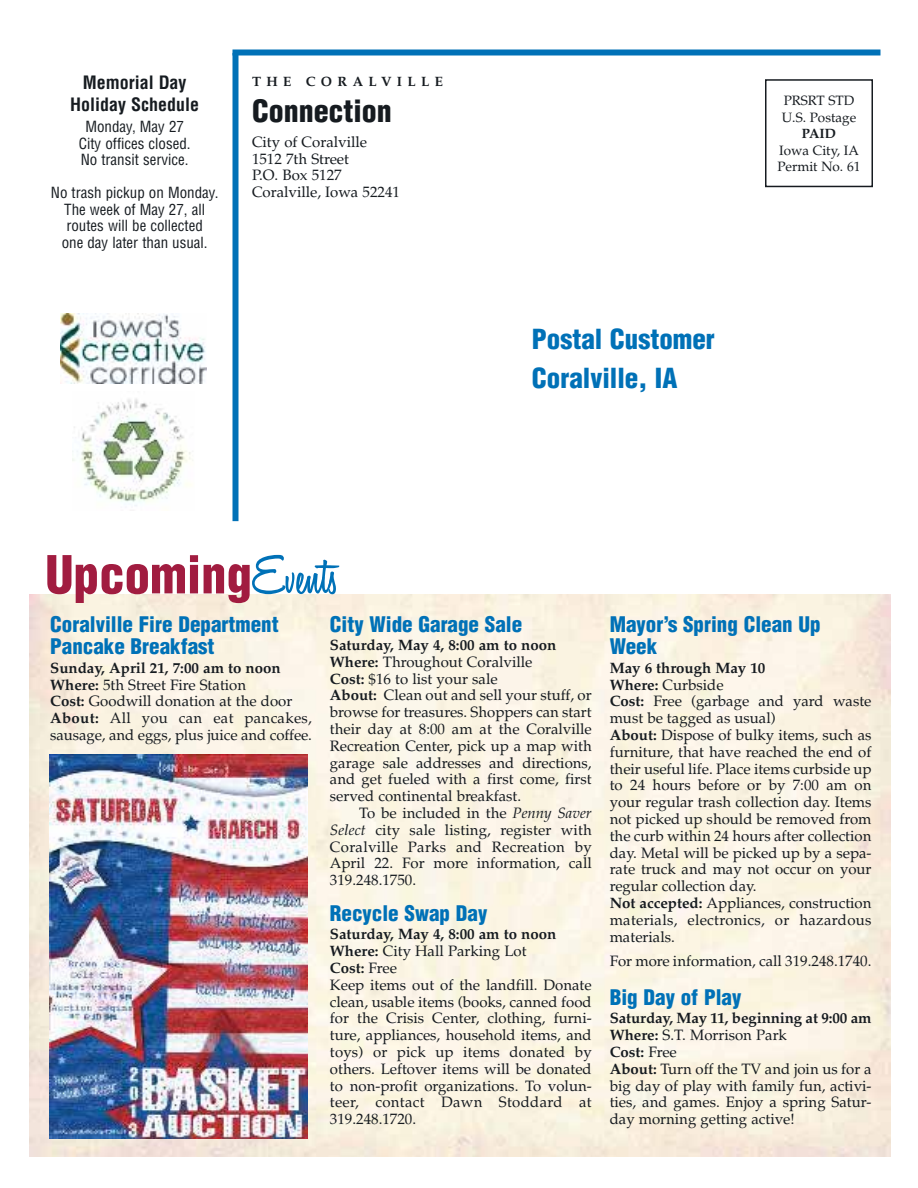
<style>
.page{position:relative;width:918px;height:1188px;background:#fff}
.page>*{position:absolute;margin:0;border:0;box-sizing:border-box;transform-origin:0 0}
.t1{font:900 condensed 51px "Helvetica";color:#a11c40}
.t2{font:900 condensed 30px "Helvetica";color:#161b20}
.t3{font:900 condensed 27px/39px "Helvetica";color:#0071b7}
.t4{font:900 condensed 21px/22.8px "Helvetica";color:#0071b7}
.t5{font:700 condensed 18px/22.5px "Helvetica";color:#161b20;text-align:center}
.t6{font:15px/16.8px "Palatino";color:#161b20}
.t7{font:condensed 15px/16.5px "Helvetica";color:#161b20;text-align:center}
.t8{font:13.5px/16.5px "Palatino";color:#161b20}
.t9{font:700 13.5px "Palatino";letter-spacing:.4em;color:#161b20}
.s1{font-family:"Honey Script";font-weight:600;font-stretch:normal;font-size:57px;color:#0071b7}
.s2{font-weight:700}
.s3{font-style:italic}
</style>
<div class="page">
<img style="left:29px;top:594px;width:861px;height:563px">
<div style="left:765px;top:79px;width:108px;height:108px;border:2px solid #161b20"></div>
<div style="left:232px;top:50px;width:649px;height:6px;background:#0071b7"></div>
<div style="left:232px;top:53px;width:6px;height:468px;background:#0071b7"></div>
<img style="left:72px;top:398px;width:121px;height:108px">
<img style="left:61px;top:313px;width:145px;height:70px">
<img style="left:50px;top:755px;width:257px;height:384px">
<p class="t5" style="left:70px;top:72px;width:130px">Memorial Day<br>Holiday Schedule</p>
<p class="t7" style="left:79px;top:120px;width:113px">Monday, May 27<br>City offices closed.<br>No transit service.</p>
<p class="t7" style="left:51px;top:186px;width:169px">No trash pickup on Monday.<br>The week of May 27, all routes will be collected<br>one day later than usual.</p>
<p class="t9" style="left:252px;top:76px;width:193px">THE CORALVILLE</p>
<h2 class="t2" style="left:252px;top:99px;width:141px">Connection</h2>
<p class="t6" style="left:252px;top:136px;width:150px">City of Coralville<br>1512 7th Street<br>P.O. Box 5127<br>Coralville, Iowa 52241</p>
<h1 class="t1" style="left:45px;top:555px;width:294px">Upcoming<span class="s1">Events</span></h1>
<h3 class="t3" style="left:532px;top:322px;width:184px">Postal Customer<br>Coralville, IA</h3>
<p class="t8" style="left:782px;top:94px;width:76px">PRSRT STD<br>U.S. Postage</p>
<p class="t9" style="left:802px;top:128px;width:36px">PAID</p>
<p class="t8" style="left:777px;top:143px;width:85px">Iowa City, IA<br>Permit No. 61</p>
<h3 class="t4" style="left:50px;top:614px;width:230px">Coralville Fire Department<br>Pancake Breakfast</h3>
<p class="t6" style="left:50px;top:661px;width:263px"><span class="s2">Sunday, April 21, 7:00 am to noon Where:</span> 5th Street Fire Station<br><span class="s2">Cost:</span> Goodwill donation at the door <span class="s2">About:</span> All you can eat pancakes, sausage, and eggs, plus juice and coffee.</p>
<h3 class="t4" style="left:330px;top:614px;width:194px">City Wide Garage Sale</h3>
<p class="t6" style="left:330px;top:638px;width:263px"><span class="s2">Saturday, May 4, 8:00 am to noon Where:</span> Throughout Coralville<br><span class="s2">Cost:</span> $16 to list your sale<br><span class="s2">About:</span> Clean out and sell your stuff, or browse for treasures. Shoppers can start their day at 8:00 am at the Coralville Recreation Center, pick up a map with garage sale addresses and directions, and get fueled with a first come, first served continental breakfast.</p>
<p class="t6" style="left:330px;top:806px;width:263px;text-align:justify;text-indent:29px">To be included in the <span class="s3">Penny Saver Select</span> city sale listing, register with Coralville Parks and Recreation by April 22. For more information, call 319.248.1750.</p>
<h3 class="t4" style="left:330px;top:904px;width:159px">Recycle Swap Day</h3>
<p class="t6" style="left:330px;top:928px;width:263px"><span class="s2">Saturday, May 4, 8:00 am to noon<br>Where:</span> City Hall Parking Lot<br><span class="s2">Cost:</span> Free<br>Keep items out of the landfill. Donate clean, usable items (books, canned food for the Crisis Center, clothing, furni&shy;ture, appliances, household items, and toys) or pick up items donated by others. Leftover items will be donated to non-profit organizations. To volun&shy;teer, contact Dawn Stoddard at<br>319.248.1720.</p>
<h3 class="t4" style="left:610px;top:614px;width:212px">Mayor’s Spring Clean Up<br>Week</h3>
<p class="t6" style="left:610px;top:661px;width:263px"><span class="s2">May 6 through May 10<br>Where:</span> Curbside<br><span class="s2">Cost:</span> Free (garbage and yard waste must be tagged as usual)<br><span class="s2">About:</span> Dispose of bulky items, such as furniture, that have reached the end of their useful life. Place items curbside up to 24 hours before or by 7:00 am on your regular trash collection day. Items not picked up should be removed from the curb within 24 hours after collection day. Metal will be picked up by a sepa&shy;rate truck and may not occur on your regular collection day.<br><span class="s2">Not accepted:</span> Appliances, construction materials, electronics, or hazardous materials.</p>
<p class="t6" style="left:610px;top:954px;width:263px">For more information, call 319.248.1740.</p>
<h3 class="t4" style="left:610px;top:988px;width:133px">Big Day of Play</h3>
<p class="t6" style="left:610px;top:1012px;width:263px"><span class="s2">Saturday, May 11, beginning at 9:00 am<br>Where:</span> S.T. Morrison Park<br><span class="s2">Cost:</span> Free<br><span class="s2">About:</span> Turn off the TV and join us for a big day of play with family fun, activi&shy;ties, and games. Enjoy a spring Satur - day morning getting active!</p>
</div>
